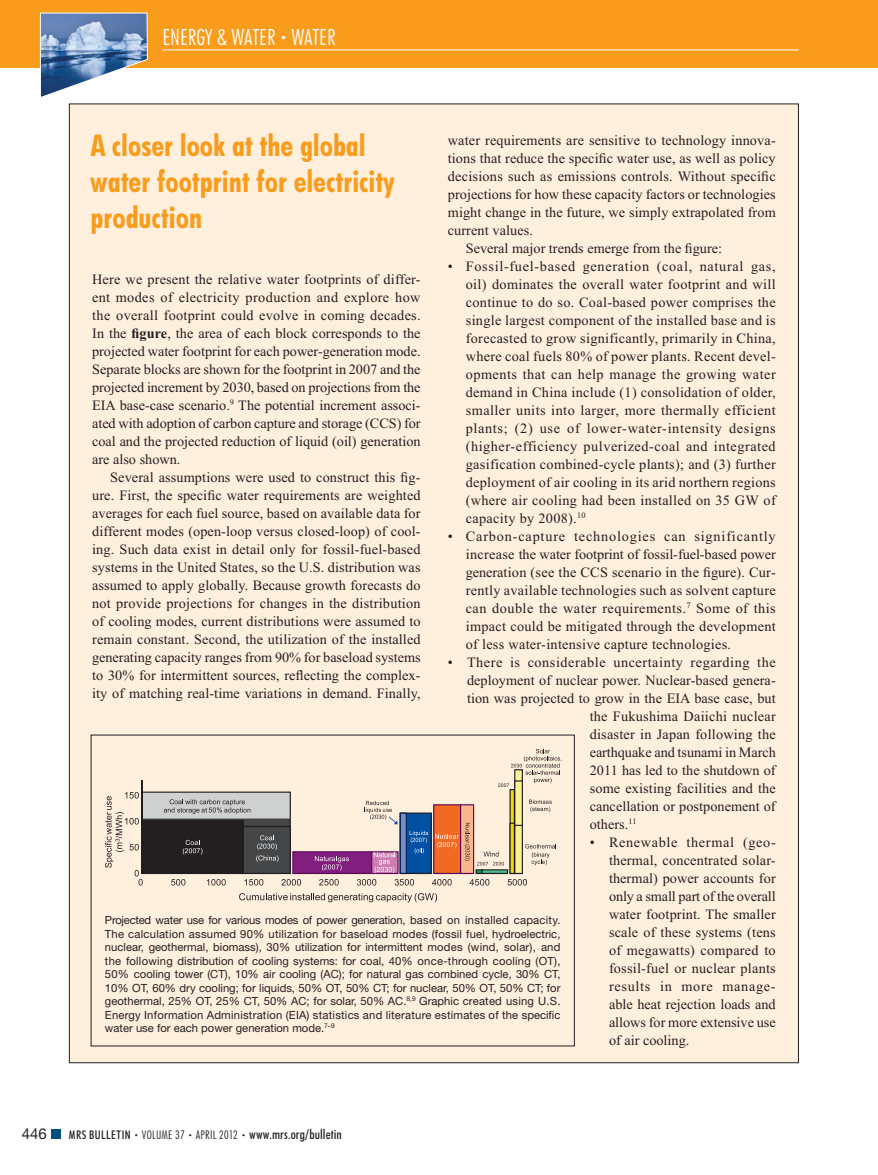
<style>
.page{position:relative;width:878px;height:1175px;background:#fff}
.page>*{position:absolute;margin:0;border:0;box-sizing:border-box;transform-origin:0 0}
.t1{font:italic 700 condensed 30px/36px "Futura BT";color:#f99c1c}
.t2{font:300 condensed 22.5px "Futura BT";color:#fff}
.t3{font:15px "Helvetica Neue LT Std";color:#231f20}
.t4{font:14.25px/18px "Times New Roman";letter-spacing:.005em;color:#231f20;text-align:justify}
.t5{font:14.25px "Times New Roman";letter-spacing:.04em;color:#231f20}
.t6{font:500 condensed 13.5px "Futura BT";letter-spacing:.01em;color:#231f20}
.t7{font:11.25px/13.5px "Helvetica Neue LT Std";color:#231f20;text-align:justify}
.s1{font-size:12px}
.s2{font-weight:700}
.s3{font-weight:300;font-size:7.5px}
.s4{font-weight:300;font-size:12px}
</style>
<div class="page">
<div style="left:0;top:0;width:878px;height:68px;background:#f99c1c"></div>
<div style="left:51px;top:1130px;width:9px;height:8px;background:#005080"></div>
<hr style="left:162px;top:50px;width:636px;height:1px;background:#fff">
<svg style="left:40px;top:12px;width:108px;height:86px"></svg>
<div style="left:69px;top:104px;width:729px;height:958px;background:#ffefdd"></div>
<svg style="left:239px;top:893px;width:198px;height:9px"></svg>
<svg style="left:105px;top:749px;width:456px;height:136px"></svg>
<h2 class="t2" style="left:162px;top:29px;width:175px">ENERGY &amp; WATER <span class="s1">•</span> WATER</h2>
<h1 class="t1" style="left:92px;top:130px;width:305px">A closer look at the global water footprint for electricity production</h1>
<p class="t4" style="left:92px;top:271px;width:330px">Here we present the relative water footprints of differ&shy;ent modes of electricity production and explore how the overall footprint could evolve in coming decades.<br>In the <span class="s2">figure</span> , the area of each block corresponds to the projected water footprint for each power-generation mode.<br>Separate blocks are shown for the footprint in 2007 and the projected increment by 2030, based on projections from the EIA base-case scenario. <sup>9</sup> The potential increment associ&shy;ated with adoption of carbon capture and storage (CCS) for coal and the projected reduction of liquid (oil) generation are also shown.</p>
<p class="t4" style="left:92px;top:469px;width:330px;text-indent:18px">Several assumptions were used to construct this fig&shy;ure. First, the specific water requirements are weighted averages for each fuel source, based on available data for different modes (open-loop versus closed-loop) of cool&shy;ing. Such data exist in detail only for fossil-fuel-based systems in the United States, so the U.S. distribution was assumed to apply globally. Because growth forecasts do not provide projections for changes in the distribution of cooling modes, current distributions were assumed to remain constant. Second, the utilization of the installed generating capacity ranges from 90% for baseload systems to 30% for intermittent sources, reflecting the complex&shy;ity of matching real-time variations in demand. Finally,</p>
<p class="t4" style="left:448px;top:132px;width:329px">water requirements are sensitive to technology innova-</p>
<p class="t4" style="left:448px;top:150px;width:329px">tions that reduce the specific water use, as well as policy</p>
<p class="t4" style="left:448px;top:168px;width:329px">decisions such as emissions controls. Without specific</p>
<p class="t4" style="left:448px;top:186px;width:329px">projections for how these capacity factors or technologies</p>
<p class="t4" style="left:448px;top:204px;width:329px">might change in the future, we simply extrapolated from</p>
<p class="t4" style="left:448px;top:222px;width:87px">current values.</p>
<p class="t4" style="left:466px;top:240px;width:258px">Several major trends emerge from the figure:</p>
<p class="t4" style="left:466px;top:258px;width:311px;text-indent:-18px">• Fossil-fuel-based generation (coal, natural gas, oil) dominates the overall water footprint and will continue to do so. Coal-based power comprises the single largest component of the installed base and is forecasted to grow significantly, primarily in China, where coal fuels 80% of power plants. Recent devel&shy;opments that can help manage the growing water demand in China include (1) consolidation of older, smaller units into larger, more thermally efficient plants; (2) use of lower-water-intensity designs (higher-efficiency pulverized-coal and integrated gasification combined-cycle plants); and (3) further deployment of air cooling in its arid northern regions (where air cooling had been installed on 35 GW of capacity by 2008). <sup>10</sup></p>
<p class="t4" style="left:466px;top:528px;width:311px;text-indent:-18px">• Carbon-capture technologies can significantly increase the water footprint of fossil-fuel-based power generation (see the CCS scenario in the figure ). Cur&shy;rently available technologies such as solvent capture can double the water requirements. <sup>7</sup> Some of this impact could be mitigated through the development of less water-intensive capture technologies.</p>
<p class="t5" style="left:448px;top:657px;width:329px">• There is considerable uncertainty regarding the</p>
<p class="t4" style="left:467px;top:672px;width:310px">deployment of nuclear power. Nuclear-based genera-</p>
<p class="t4" style="left:467px;top:690px;width:310px">tion was projected to grow in the EIA base case, but</p>
<p class="t4" style="left:589px;top:708px;width:187px">the Fukushima Daiichi nuclear</p>
<p class="t4" style="left:589px;top:726px;width:187px">disaster in Japan following the</p>
<p class="t4" style="left:589px;top:744px;width:187px">earthquake and tsunami in March</p>
<p class="t4" style="left:589px;top:762px;width:187px">2011 has led to the shutdown of</p>
<p class="t4" style="left:589px;top:780px;width:187px">some existing facilities and the</p>
<p class="t4" style="left:589px;top:798px;width:187px">cancellation or postponement of</p>
<p class="t4" style="left:589px;top:816px;width:48px">others. <sup>11</sup></p>
<p class="t4" style="left:609px;top:834px;width:168px;text-indent:-19px">• Renewable thermal (geo&shy;thermal, concentrated solar&shy;thermal) power accounts for only a small part of the overall water footprint. The smaller scale of these systems (tens of megawatts) compared to fossil-fuel or nuclear plants results in more manage&shy;able heat rejection loads and allows for more extensive use of air cooling.</p>
<p class="t7" style="left:105px;top:914px;width:457px">Projected water use for various modes of power generation, based on installed capacity.<br>The calculation assumed 90% utilization for baseload modes (fossil fuel, hydroelectric, nuclear, geothermal, biomass), 30% utilization for intermittent modes (wind, solar), and the following distribution of cooling systems: for coal, 40% once-through cooling (OT), 50% cooling tower (CT), 10% air cooling (AC); for natural gas combined cycle, 30% CT, 10% OT, 60% dry cooling; for liquids, 50% OT, 50% CT; for nuclear, 50% OT, 50% CT; for geothermal, 25% OT, 25% CT, 50% AC; for solar, 50% AC. <sup>8,9</sup> Graphic created using U.S.<br>Energy Information Administration (EIA) statistics and literature estimates of the specific water use for each power generation mode. <sup>7–9</sup></p>
<p class="t3" style="left:22px;top:1128px;width:27px">446</p>
<p class="t6" style="left:69px;top:1126px;width:274px"><span class="s1">MRS BULLETIN</span> <span class="s3">•</span> <span class="s4">VOLUME 37</span> <span class="s3">•</span> <span class="s4">APRIL 2012</span> <span class="s3">•</span> www.mrs.org/bulletin</p>
</div>
